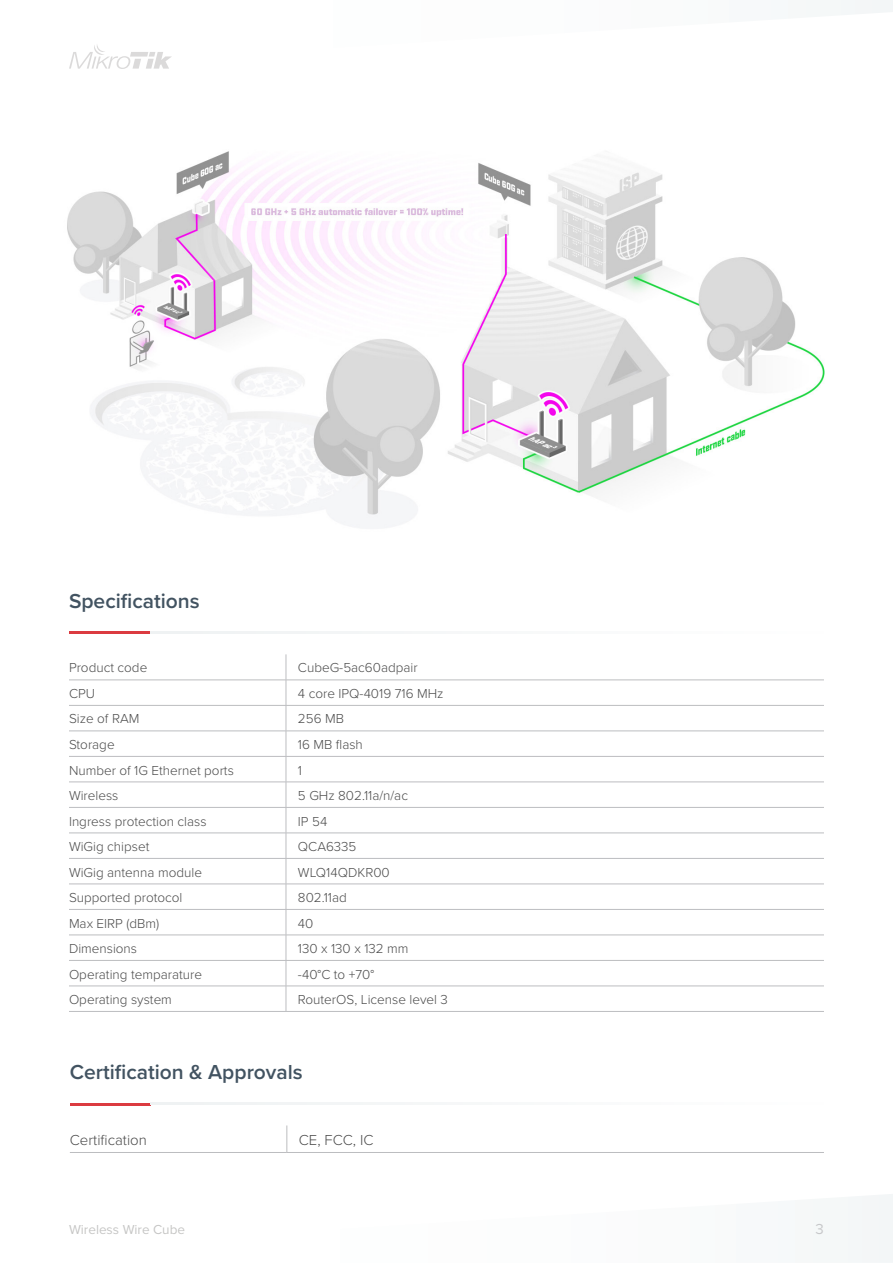
<style>
.page{position:relative;width:893px;height:1263px;background:#fff}
.page>*{position:absolute;margin:0;border:0;box-sizing:border-box;transform-origin:0 0}
.Mazie_virsraksti_201{font:600 21px "Proxima Nova";color:#425361}
.Tabulu_teksts_2019{font:300 15px "Proxima Nova";color:#4a4a4a}
.t1{font:15px "Proxima Nova";color:#c7c8ca}
.Tabulu_teksts_2019-2{font:300 13.5px "Proxima Nova";color:#4a4a4a}
.t2{font:13.5px "Proxima Nova";color:#c6c6c5}
</style>
<div class="page">
<svg style="left:841px;top:0;width:52px;height:15px"></svg>
<div style="left:848px;top:1194px;width:45px;height:69px;background:#f4f6f7"></div>
<svg style="left:69px;top:45px;width:103px;height:24px"></svg>
<hr style="left:69px;top:680px;width:217px;height:1px;background:#bcbdc0">
<hr style="left:286px;top:680px;width:538px;height:1px;background:#bcbdc0">
<hr style="left:69px;top:705px;width:217px;height:1px;background:#bcbdc0">
<hr style="left:286px;top:705px;width:538px;height:1px;background:#bcbdc0">
<hr style="left:69px;top:731px;width:217px;height:1px;background:#bcbdc0">
<hr style="left:286px;top:731px;width:538px;height:1px;background:#bcbdc0">
<hr style="left:69px;top:756px;width:217px;height:1px;background:#bcbdc0">
<hr style="left:286px;top:756px;width:538px;height:1px;background:#bcbdc0">
<hr style="left:69px;top:782px;width:217px;height:1px;background:#bcbdc0">
<hr style="left:286px;top:782px;width:538px;height:1px;background:#bcbdc0">
<hr style="left:69px;top:807px;width:217px;height:1px;background:#bcbdc0">
<hr style="left:286px;top:807px;width:538px;height:1px;background:#bcbdc0">
<hr style="left:69px;top:833px;width:217px;height:1px;background:#bcbdc0">
<hr style="left:286px;top:833px;width:538px;height:1px;background:#bcbdc0">
<hr style="left:69px;top:858px;width:217px;height:1px;background:#bcbdc0">
<hr style="left:286px;top:858px;width:538px;height:1px;background:#bcbdc0">
<hr style="left:69px;top:884px;width:217px;height:1px;background:#bcbdc0">
<hr style="left:286px;top:884px;width:538px;height:1px;background:#bcbdc0">
<hr style="left:69px;top:909px;width:217px;height:1px;background:#bcbdc0">
<hr style="left:286px;top:909px;width:538px;height:1px;background:#bcbdc0">
<hr style="left:69px;top:935px;width:217px;height:1px;background:#bcbdc0">
<hr style="left:286px;top:935px;width:538px;height:1px;background:#bcbdc0">
<hr style="left:69px;top:960px;width:217px;height:1px;background:#bcbdc0">
<hr style="left:286px;top:960px;width:538px;height:1px;background:#bcbdc0">
<hr style="left:69px;top:986px;width:217px;height:1px;background:#bcbdc0">
<hr style="left:286px;top:986px;width:538px;height:1px;background:#bcbdc0">
<svg style="left:286px;top:654px;width:1px;height:357px"></svg>
<hr style="left:69px;top:1011px;width:217px;height:1px;background:#bcbdc0">
<hr style="left:286px;top:1011px;width:538px;height:1px;background:#bcbdc0">
<hr style="left:69px;top:632px;width:81px;height:2px;background:#db3b40">
<hr style="left:150px;top:632px;width:673px;height:2px;background:#eff2f3">
<hr style="left:70px;top:1152px;width:217px;height:1px;background:#bcbdc0">
<svg style="left:287px;top:1125px;width:1px;height:27px"></svg>
<hr style="left:287px;top:1152px;width:537px;height:1px;background:#bcbdc0">
<hr style="left:70px;top:1103px;width:81px;height:2px;background:#db3b40">
<hr style="left:151px;top:1103px;width:673px;height:2px;background:#eff2f3">
<img style="left:67px;top:151px;width:758px;height:377px">
<p class="Mazie_virsraksti_201" style="left:69px;top:585px;width:132px">Specifications</p>
<p class="Tabulu_teksts_2019-2" style="left:69px;top:658px;width:80px">Product code</p>
<p class="Tabulu_teksts_2019-2" style="left:298px;top:658px;width:121px">CubeG-5ac60adpair</p>
<p class="Tabulu_teksts_2019-2" style="left:69px;top:683px;width:28px">CPU</p>
<p class="Tabulu_teksts_2019-2" style="left:298px;top:683px;width:147px">4 core IPQ-4019 716 MHz</p>
<p class="Tabulu_teksts_2019-2" style="left:69px;top:709px;width:72px">Size of RAM</p>
<p class="Tabulu_teksts_2019-2" style="left:298px;top:709px;width:48px">256 MB</p>
<p class="Tabulu_teksts_2019-2" style="left:69px;top:734px;width:47px">Storage</p>
<p class="Tabulu_teksts_2019-2" style="left:298px;top:734px;width:66px">16 MB flash</p>
<p class="Tabulu_teksts_2019-2" style="left:69px;top:760px;width:166px">Number of 1G Ethernet ports</p>
<p class="Tabulu_teksts_2019-2" style="left:298px;top:760px;width:6px">1</p>
<p class="Tabulu_teksts_2019-2" style="left:69px;top:785px;width:51px">Wireless</p>
<p class="Tabulu_teksts_2019-2" style="left:298px;top:785px;width:112px">5 GHz 802.11a/n/ac</p>
<p class="Tabulu_teksts_2019-2" style="left:69px;top:811px;width:139px">Ingress protection class</p>
<p class="Tabulu_teksts_2019-2" style="left:298px;top:811px;width:31px">IP 54</p>
<p class="Tabulu_teksts_2019-2" style="left:69px;top:836px;width:82px">WiGig chipset</p>
<p class="Tabulu_teksts_2019-2" style="left:298px;top:836px;width:60px">QCA6335</p>
<p class="Tabulu_teksts_2019-2" style="left:69px;top:862px;width:134px">WiGig antenna module</p>
<p class="Tabulu_teksts_2019-2" style="left:298px;top:862px;width:93px">WLQ14QDKR00</p>
<p class="Tabulu_teksts_2019-2" style="left:69px;top:887px;width:115px">Supported protocol</p>
<p class="Tabulu_teksts_2019-2" style="left:298px;top:887px;width:50px">802.11ad</p>
<p class="Tabulu_teksts_2019-2" style="left:69px;top:913px;width:92px">Max EIRP (dBm)</p>
<p class="Tabulu_teksts_2019-2" style="left:298px;top:913px;width:17px">40</p>
<p class="Tabulu_teksts_2019-2" style="left:69px;top:938px;width:70px">Dimensions</p>
<p class="Tabulu_teksts_2019-2" style="left:298px;top:938px;width:112px">130 x 130 x 132 mm</p>
<p class="Tabulu_teksts_2019-2" style="left:69px;top:964px;width:135px">Operating temparature</p>
<p class="Tabulu_teksts_2019-2" style="left:298px;top:964px;width:78px">-40°C to +70°</p>
<p class="Tabulu_teksts_2019-2" style="left:69px;top:989px;width:104px">Operating system</p>
<p class="Tabulu_teksts_2019-2" style="left:298px;top:989px;width:151px">RouterOS, License level 3</p>
<p class="Mazie_virsraksti_201" style="left:70px;top:1056px;width:234px">Certification &amp; Approvals</p>
<p class="Tabulu_teksts_2019" style="left:70px;top:1129px;width:79px">Certification</p>
<p class="Tabulu_teksts_2019" style="left:299px;top:1129px;width:76px">CE, FCC, IC</p>
<p class="t2" style="left:69px;top:1219px;width:118px">Wireless Wire Cube</p>
<p class="t1" style="left:816px;top:1218px;width:10px">3</p>
</div>
